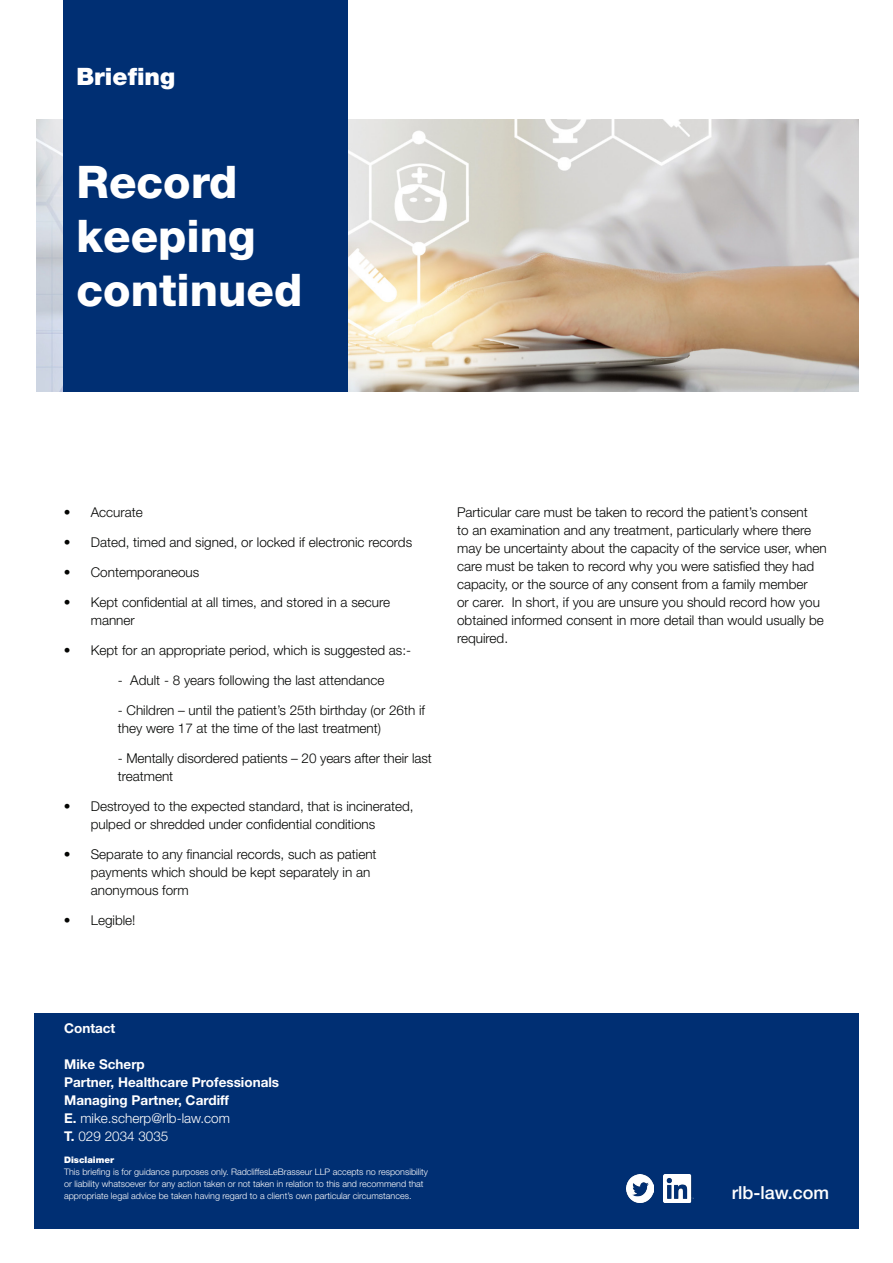
<style>
.page{position:relative;width:893px;height:1263px;background:#fff}
.page>*{position:absolute;margin:0;border:0;box-sizing:border-box;transform-origin:0 0}
.Pull_out_text{font:800 45px/54px "Helvetica Neue LT Std";color:#fff}
.Pull_out_text-2{font:900 24px "Helvetica Neue LT Std";color:#fff}
.Heading_B{font:500 18px "Helvetica Neue LT Std";color:#fff}
.Body_text{font:300 13.5px/18px "Helvetica Neue LT Std";color:#040503}
.Contact_details{font:700 13.5px "Helvetica Neue LT Std";color:#fff}
.Contact_details-2{font:300 13.5px "Helvetica Neue LT Std";color:#fff}
.Body_text-2{font:300 9px/12px "Helvetica Neue LT Std";color:#fff}
.s1{font-weight:700}
.s2{font-weight:900}
</style>
<div class="page">
<img style="left:36px;top:120px;width:823px;height:272px">
<div style="left:64px;top:0;width:284px;height:392px;background:#002f73"></div>
<div style="left:34px;top:1013px;width:825px;height:216px;background:#002f73"></div>
<img style="left:626px;top:1175px;width:28px;height:27px">
<img style="left:663px;top:1175px;width:30px;height:27px">
<p class="Pull_out_text-2" style="left:77px;top:62px;width:100px">Briefing</p>
<p class="Pull_out_text" style="left:77px;top:155px;width:181px">Record keeping</p>
<p class="Pull_out_text" style="left:77px;top:263px;width:227px">continued</p>
<p class="Body_text" style="left:64px;top:502px;width:81px">• Accurate</p>
<p class="Body_text" style="left:64px;top:532px;width:350px">• Dated, timed and signed, or locked if electronic records</p>
<p class="Body_text" style="left:64px;top:562px;width:137px">• Contemporaneous</p>
<p class="Body_text" style="left:91px;top:592px;width:301px;text-indent:-27px">• Kept confidential at all times, and stored in a secure manner</p>
<p class="Body_text" style="left:64px;top:640px;width:349px">• Kept for an appropriate period, which is suggested as:-</p>
<p class="Body_text" style="left:118px;top:670px;width:268px">- Adult - 8 years following the last attendance</p>
<p class="Body_text" style="left:118px;top:700px;width:309px">- Children – until the patient’s 25th birthday (or 26th if they were 17 at the time of the last treatment)</p>
<p class="Body_text" style="left:118px;top:748px;width:315px">- Mentally disordered patients – 20 years after their last treatment</p>
<p class="Body_text" style="left:91px;top:796px;width:324px;text-indent:-27px">• Destroyed to the expected standard, that is incinerated, pulped or shredded under confidential conditions</p>
<p class="Body_text" style="left:91px;top:844px;width:287px;text-indent:-27px">• Separate to any financial records, such as patient payments which should be kept separately in an anonymous form</p>
<p class="Body_text" style="left:64px;top:910px;width:73px">• Legible!</p>
<p class="Body_text" style="left:457px;top:502px;width:371px">Particular care must be taken to record the patient’s consent<br>to an examination and any treatment, particularly where there may be uncertainty about the capacity of the service user, when care must be taken to record why you were satisfied they had capacity, or the source of any consent from a family member<br>or carer. In short, if you are unsure you should record how you obtained informed consent in more detail than would usually be required.</p>
<p class="Contact_details" style="left:64px;top:1019px;width:53px">Contact</p>
<p class="Contact_details" style="left:64px;top:1055px;width:82px">Mike Scherp</p>
<p class="Contact_details" style="left:64px;top:1073px;width:216px">Partner, Healthcare Professionals</p>
<p class="Contact_details" style="left:64px;top:1091px;width:166px">Managing Partner, Cardiff</p>
<p class="Contact_details-2" style="left:64px;top:1109px;width:167px"><span class="s1">E.</span> mike.scherp@rlb-law.com</p>
<p class="Contact_details-2" style="left:64px;top:1127px;width:106px"><span class="s1">T.</span> 029 2034 3035</p>
<p class="Body_text-2" style="left:64px;top:1154px;width:365px"><span class="s2">Disclaimer<br></span>This briefing is for guidance purposes only. RadcliffesLeBrasseur LLP accepts no responsibility or liability whatsoever for any action taken or not taken in relation to this and recommend that appropriate legal advice be taken having regard to a client’s own particular circumstances.</p>
<p class="Heading_B" style="left:732px;top:1182px;width:99px">rlb-law.com</p>
</div>
